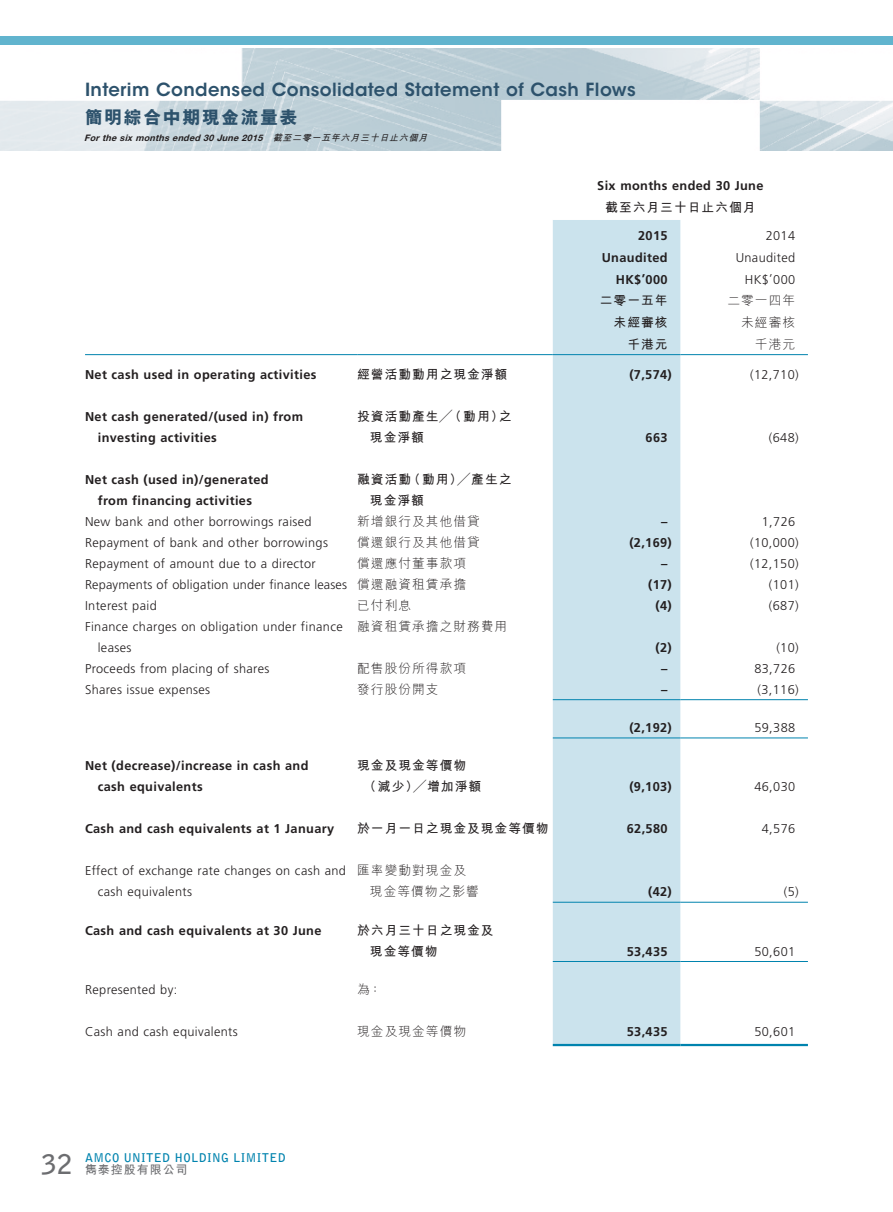
<style>
.page{position:relative;width:893px;height:1212px;background:#fff}
.page>*{position:absolute;margin:0;border:0;box-sizing:border-box;transform-origin:0 0}
.t1{font:700 27px "Bell Gothic Std";color:#6c6d70}
.t2{font:600 18px "ITC Avant Garde Std";letter-spacing:.02em;color:#2d526c}
.t3{font:800 18px "M Hei HK";letter-spacing:.08em;color:#2d526c}
.Body_Text{font:300 12.75px/21px "Frutiger LT Std";letter-spacing:.03em;color:#231f20}
.Body_Text-2{font:700 12.75px/21px "Frutiger LT Std";letter-spacing:.03em;color:#231f20}
.Body_Text-3{font:700 12.75px/21px "M Hei HK";letter-spacing:.08em;color:#231f20}
.Body_Text-4{font:300 12.75px/21px "M Hei HK";letter-spacing:.08em;color:#231f20}
.t4{font:700 12px/12px "Bell Gothic Std";letter-spacing:.025em;color:#0083ae}
.t5{font:italic 700 9px "Helvetica Neue LT Std";color:#231f20}
.s1{font-family:"M Hei HK"}
.s2{font-family:"M Hei HK";color:#6c6d70}
</style>
<div class="page">
<img style="left:0;top:48px;width:893px;height:103px">
<div style="left:0;top:36px;width:893px;height:8px;background:#61b4ce"></div>
<div style="left:553px;top:220px;width:127px;height:824px;background:#cbe3ed"></div>
<hr style="left:85px;top:354px;width:272px;height:1px;background:#0083ae">
<hr style="left:357px;top:354px;width:196px;height:1px;background:#0083ae">
<hr style="left:553px;top:354px;width:127px;height:1px;background:#0083ae">
<hr style="left:680px;top:354px;width:128px;height:1px;background:#0083ae">
<hr style="left:553px;top:699px;width:127px;height:1px;background:#0083ae">
<hr style="left:680px;top:699px;width:128px;height:1px;background:#0083ae">
<hr style="left:553px;top:737px;width:127px;height:1px;background:#0083ae">
<hr style="left:680px;top:737px;width:128px;height:1px;background:#0083ae">
<hr style="left:553px;top:902px;width:127px;height:1px;background:#0083ae">
<hr style="left:680px;top:902px;width:128px;height:1px;background:#0083ae">
<hr style="left:553px;top:961px;width:127px;height:1px;background:#0083ae">
<hr style="left:680px;top:961px;width:128px;height:1px;background:#0083ae">
<hr style="left:553px;top:1044px;width:127px;height:2px;background:#0083ae">
<hr style="left:680px;top:1044px;width:128px;height:2px;background:#0083ae">
<p class="t2" style="left:85px;top:78px;width:552px">Interim Condensed Consolidated Statement of Cash Flows</p>
<p class="t3" style="left:85px;top:108px;width:214px">簡明綜合中期現金流量表</p>
<p class="t5" style="left:84px;top:133px;width:348px">For the six months ended 30 June 2015 <span class="s1">截至二零一五年六月三十日止六個月</span></p>
<p class="Body_Text-2" style="left:597px;top:175px;width:168px">Six months ended 30 June</p>
<p class="Body_Text-3" style="left:605px;top:196px;width:152px">截至六月三十日止六個月</p>
<p class="Body_Text-2" style="left:638px;top:225px;width:31px">2015</p>
<p class="Body_Text" style="left:766px;top:225px;width:31px">2014</p>
<p class="Body_Text-2" style="left:602px;top:247px;width:67px">Unaudited</p>
<p class="Body_Text" style="left:736px;top:247px;width:61px">Unaudited</p>
<p class="Body_Text-2" style="left:616px;top:269px;width:53px">HK$’000</p>
<p class="Body_Text" style="left:745px;top:269px;width:52px">HK$’000</p>
<p class="Body_Text-3" style="left:600px;top:289px;width:69px">二零一五年</p>
<p class="Body_Text-4" style="left:727px;top:290px;width:69px">二零一四年</p>
<p class="Body_Text-3" style="left:614px;top:311px;width:55px">未經審核</p>
<p class="Body_Text-4" style="left:741px;top:312px;width:55px">未經審核</p>
<p class="Body_Text-3" style="left:627px;top:333px;width:42px">千港元</p>
<p class="Body_Text-4" style="left:755px;top:333px;width:42px">千港元</p>
<p class="Body_Text-2" style="left:85px;top:364px;width:233px">Net cash used in operating activities</p>
<p class="Body_Text-3" style="left:357px;top:363px;width:152px">經營活動動用之現金淨額</p>
<p class="Body_Text-2" style="left:629px;top:364px;width:44px">(7,574)</p>
<p class="Body_Text" style="left:750px;top:364px;width:50px">(12,710)</p>
<p class="Body_Text-2" style="left:98px;top:406px;width:207px;text-indent:-13px">Net cash generated/(used in) from investing activities</p>
<p class="Body_Text-3" style="left:370px;top:405px;width:143px;text-indent:-13px">投資活動產生╱（動用）之現金淨額</p>
<p class="Body_Text-2" style="left:646px;top:427px;width:23px">663</p>
<p class="Body_Text" style="left:769px;top:427px;width:31px">(648)</p>
<p class="Body_Text-2" style="left:85px;top:469px;width:185px;text-align:center">Net cash (used in)/generated from financing activities</p>
<p class="Body_Text-3" style="left:370px;top:468px;width:143px;text-indent:-13px">融資活動（動用）╱產生之現金淨額</p>
<p class="Body_Text" style="left:85px;top:511px;width:228px">New bank and other borrowings raised</p>
<p class="Body_Text-4" style="left:357px;top:510px;width:124px">新增銀行及其他借貸</p>
<p class="Body_Text-2" style="left:661px;top:511px;width:8px">–</p>
<p class="Body_Text" style="left:762px;top:511px;width:35px">1,726</p>
<p class="Body_Text" style="left:85px;top:532px;width:244px">Repayment of bank and other borrowings</p>
<p class="Body_Text-4" style="left:357px;top:531px;width:124px">償還銀行及其他借貸</p>
<p class="Body_Text-2" style="left:629px;top:532px;width:44px">(2,169)</p>
<p class="Body_Text" style="left:750px;top:532px;width:50px">(10,000)</p>
<p class="Body_Text" style="left:85px;top:553px;width:232px">Repayment of amount due to a director</p>
<p class="Body_Text-4" style="left:357px;top:552px;width:110px">償還應付董事款項</p>
<p class="Body_Text-2" style="left:661px;top:553px;width:8px">–</p>
<p class="Body_Text" style="left:750px;top:553px;width:50px">(12,150)</p>
<p class="Body_Text" style="left:85px;top:574px;width:263px">Repayments of obligation under finance leases</p>
<p class="Body_Text-4" style="left:357px;top:573px;width:110px">償還融資租賃承擔</p>
<p class="Body_Text-2" style="left:648px;top:574px;width:25px">(17)</p>
<p class="Body_Text" style="left:769px;top:574px;width:31px">(101)</p>
<p class="Body_Text" style="left:85px;top:595px;width:73px">Interest paid</p>
<p class="Body_Text-4" style="left:357px;top:594px;width:55px">已付利息</p>
<p class="Body_Text-2" style="left:656px;top:595px;width:18px">(4)</p>
<p class="Body_Text" style="left:769px;top:595px;width:31px">(687)</p>
<p class="Body_Text" style="left:98px;top:616px;width:246px;text-indent:-13px">Finance charges on obligation under finance leases</p>
<p class="Body_Text-4" style="left:357px;top:615px;width:152px">融資租賃承擔之財務費用</p>
<p class="Body_Text-2" style="left:656px;top:637px;width:18px">(2)</p>
<p class="Body_Text" style="left:776px;top:637px;width:24px">(10)</p>
<p class="Body_Text" style="left:85px;top:658px;width:186px">Proceeds from placing of shares</p>
<p class="Body_Text-4" style="left:357px;top:657px;width:110px">配售股份所得款項</p>
<p class="Body_Text-2" style="left:661px;top:658px;width:8px">–</p>
<p class="Body_Text" style="left:754px;top:658px;width:42px">83,726</p>
<p class="Body_Text" style="left:85px;top:679px;width:127px">Shares issue expenses</p>
<p class="Body_Text-4" style="left:357px;top:678px;width:83px">發行股份開支</p>
<p class="Body_Text-2" style="left:661px;top:679px;width:8px">–</p>
<p class="Body_Text" style="left:758px;top:679px;width:43px">(3,116)</p>
<p class="Body_Text-2" style="left:629px;top:717px;width:44px">(2,192)</p>
<p class="Body_Text" style="left:754px;top:717px;width:42px">59,388</p>
<p class="Body_Text-2" style="left:98px;top:755px;width:212px;text-indent:-13px">Net (decrease)/increase in cash and cash equivalents</p>
<p class="Body_Text-3" style="left:364px;top:754px;width:119px;text-indent:-6px">現金及現金等價物（減少）╱增加淨額</p>
<p class="Body_Text-2" style="left:629px;top:776px;width:44px">(9,103)</p>
<p class="Body_Text" style="left:754px;top:777px;width:42px">46,030</p>
<p class="Body_Text-2" style="left:85px;top:818px;width:251px">Cash and cash equivalents at 1 January</p>
<p class="Body_Text-3" style="left:357px;top:817px;width:193px">於一月一日之現金及現金等價物</p>
<p class="Body_Text-2" style="left:627px;top:818px;width:42px">62,580</p>
<p class="Body_Text" style="left:762px;top:819px;width:35px">4,576</p>
<p class="Body_Text" style="left:98px;top:861px;width:250px;text-indent:-13px">Effect of exchange rate changes on cash and cash equivalents</p>
<p class="Body_Text-4" style="left:370px;top:860px;width:110px;text-indent:-13px">匯率變動對現金及現金等價物之影響</p>
<p class="Body_Text-2" style="left:648px;top:881px;width:25px">(42)</p>
<p class="Body_Text" style="left:784px;top:882px;width:16px">(5)</p>
<p class="Body_Text-2" style="left:85px;top:920px;width:238px">Cash and cash equivalents at 30 June</p>
<p class="Body_Text-3" style="left:370px;top:918px;width:125px;text-indent:-13px">於六月三十日之現金及現金等價物</p>
<p class="Body_Text-2" style="left:627px;top:941px;width:42px">53,435</p>
<p class="Body_Text" style="left:754px;top:941px;width:42px">50,601</p>
<p class="Body_Text" style="left:85px;top:979px;width:94px">Represented by:</p>
<p class="Body_Text-4" style="left:357px;top:978px;width:26px">為：</p>
<p class="Body_Text" style="left:85px;top:1021px;width:154px">Cash and cash equivalents</p>
<p class="Body_Text-4" style="left:357px;top:1020px;width:110px">現金及現金等價物</p>
<p class="Body_Text-2" style="left:627px;top:1021px;width:42px">53,435</p>
<p class="Body_Text" style="left:754px;top:1021px;width:42px">50,601</p>
<p class="t1" style="left:42px;top:1148px;width:32px">32</p>
<p class="t4" style="left:85px;top:1152px;width:202px">AMCO UNITED HOLDING LIMITED<span class="s2">雋泰控股有限公司</span></p>
</div>
